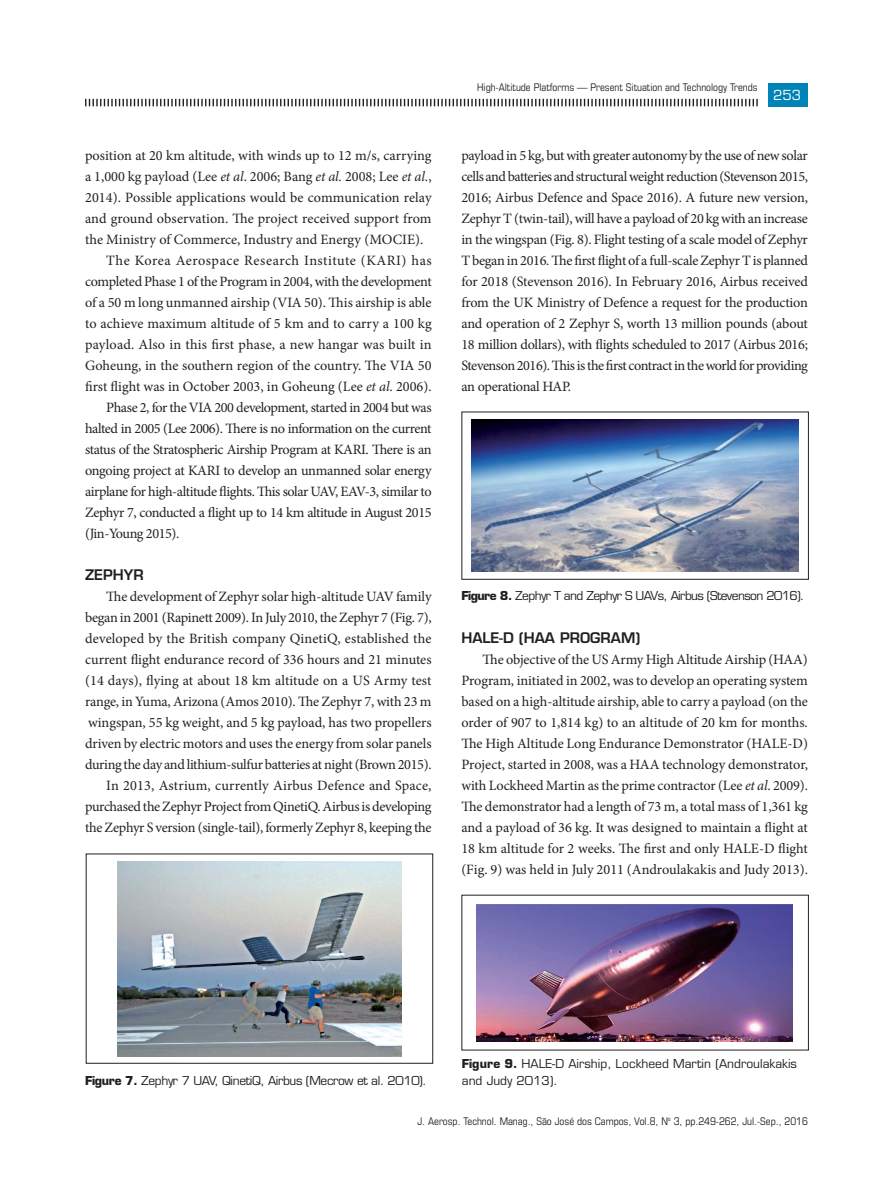
<style>
.page{position:relative;width:893px;height:1191px;background:#fff}
.page>*{position:absolute;margin:0;border:0;box-sizing:border-box;transform-origin:0 0}
.z13_texto{font:14.25px/21px "Minion Pro";letter-spacing:-.02em;color:#231f20;text-align:justify}
.z19_sub__2{font:600 14.25px "Eurostile LT Std";color:#231f20}
.t1{font:13.5px "Eurostile LT Std";color:#fff}
.z22_figuras_tabelas{font:12px/16.5px "Eurostile LT Std";color:#231f20}
.z22_figuras_tabelas-2{font:12px "Eurostile LT Std";letter-spacing:-.05em;color:#231f20}
.z22_figuras_tabelas-3{font:12px "Eurostile LT Std";letter-spacing:-.03em;color:#231f20}
.t2{font:condensed 10.5px "Eurostile LT Std";color:#231f20}
.s1{font-style:italic}
.s2{font-weight:700}
</style>
<div class="page">
<svg style="left:85px;top:99px;width:673px;height:7px"></svg>
<div style="left:770px;top:83px;width:38px;height:23px;background:#0083b6"></div>
<div style="left:768px;top:83px;width:38px;height:23px;background:#0083b6"></div>
<img style="left:118px;top:861px;width:283px;height:195px">
<img style="left:472px;top:419px;width:326px;height:153px">
<img style="left:476px;top:904px;width:317px;height:137px">
<p class="z13_texto" style="left:85px;top:144px;width:348px">position at 20 km altitude, with winds up to 12 m/s, carrying a 1,000 kg payload (Lee <span class="s1">et al</span>. 2006; Bang <span class="s1">et al.</span> 2008; Lee <span class="s1">et al.</span>, 2014). Possible applications would be communication relay and ground observation. The project received support from the Ministry of Commerce, Industry and Energy (MOCIE).</p>
<p class="z13_texto" style="left:85px;top:249px;width:348px;text-indent:21px">The Korea Aerospace Research Institute (KARI) has completed Phase 1 of the Program in 2004, with the development of a 50 m long unmanned airship (VIA 50). This airship is able to achieve maximum altitude of 5 km and to carry a 100 kg payload. Also in this first phase, a new hangar was built in Goheung, in the southern region of the country. The VIA 50 first flight was in October 2003, in Goheung (Lee <span class="s1">et al</span>. 2006).</p>
<p class="z13_texto" style="left:85px;top:396px;width:348px;text-indent:21px">Phase 2, for the VIA 200 development, started in 2004 but was halted in 2005 (Lee 2006). There is no information on the current status of the Stratospheric Airship Program at KARI. There is an ongoing project at KARI to develop an unmanned solar energy airplane for high-altitude flights. This solar UAV, EAV-3, similar to Zephyr 7, conducted a flight up to 14 km altitude in August 2015 (Jin-Young 2015).</p>
<p class="z19_sub__2" style="left:85px;top:565px;width:60px">ZEPHYR</p>
<p class="z13_texto" style="left:85px;top:585px;width:348px;text-indent:21px">The development of Zephyr solar high-altitude UAV family began in 2001 (Rapinett 2009). In July 2010, the Zephyr 7 (Fig. 7), developed by the British company QinetiQ, established the current flight endurance record of 336 hours and 21 minutes (14 days), flying at about 18 km altitude on a US Army test range, in Yuma, Arizona (Amos 2010). The Zephyr 7, with 23 m wingspan, 55 kg weight, and 5 kg payload, has two propellers driven by electric motors and uses the energy from solar panels during the day and lithium-sulfur batteries at night (Brown 2015).</p>
<p class="z13_texto" style="left:85px;top:774px;width:348px;text-indent:21px">In 2013, Astrium, currently Airbus Defence and Space, purchased the Zephyr Project from QinetiQ. Airbus is developing the Zephyr S version (single-tail), formerly Zephyr 8, keeping the</p>
<p class="t2" style="left:477px;top:81px;width:282px">High-Altitude Platforms — Present Situation and Technology Trends</p>
<p class="t1" style="left:773px;top:86px;width:29px">253</p>
<p class="z13_texto" style="left:461px;top:144px;width:348px">payload in 5 kg, but with greater autonomy by the use of new solar cells and batteries and structural weight reduction (Stevenson 2015, 2016; Airbus Defence and Space 2016). A future new version, Zephyr T (twin-tail), will have a payload of 20 kg with an increase in the wingspan (Fig. 8). Flight testing of a scale model of Zephyr T began in 2016. The first flight of a full-scale Zephyr T is planned for 2018 (Stevenson 2016). In February 2016, Airbus received from the UK Ministry of Defence a request for the production and operation of 2 Zephyr S, worth 13 million pounds (about 18 million dollars), with flights scheduled to 2017 (Airbus 2016; Stevenson 2016). This is the first contract in the world for providing an operational HAP.</p>
<p class="z22_figuras_tabelas-2" style="left:461px;top:588px;width:344px"><span class="s2">Figure 8.</span> Zephyr T and Zephyr S UAVs, Airbus (Stevenson 2016).</p>
<p class="z19_sub__2" style="left:461px;top:628px;width:180px">HALE-D (HAA PROGRAM)</p>
<p class="z13_texto" style="left:461px;top:648px;width:348px;text-indent:21px">The objective of the US Army High Altitude Airship (HAA)<br>Program, initiated in 2002, was to develop an operating system based on a high-altitude airship, able to carry a payload (on the order of 907 to 1,814 kg) to an altitude of 20 km for months.<br>The High Altitude Long Endurance Demonstrator (HALE-D)<br>Project, started in 2008, was a HAA technology demonstrator, with Lockheed Martin as the prime contractor (Lee <span class="s1">et al</span>. 2009).<br>The demonstrator had a length of 73 m, a total mass of 1,361 kg and a payload of 36 kg. It was designed to maintain a flight at 18 km altitude for 2 weeks. The first and only HALE-D flight (Fig. 9) was held in July 2011 (Androulakakis and Judy 2013).</p>
<p class="z22_figuras_tabelas-3" style="left:85px;top:1073px;width:343px"><span class="s2">Figure 7.</span> Zephyr 7 UAV, QinetiQ, Airbus (Mecrow et al. 2010).</p>
<p class="z22_figuras_tabelas" style="left:462px;top:1055px;width:337px"><span class="s2">Figure 9.</span> HALE-D Airship, Lockheed Martin (Androulakakis and Judy 2013).</p>
<p class="t2" style="left:417px;top:1114px;width:392px">J. Aerosp. Technol. Manag., São José dos Campos, Vol.8, N<sup>o</sup> 3, pp.249-262, Jul.-Sep., 2016</p>
</div>
